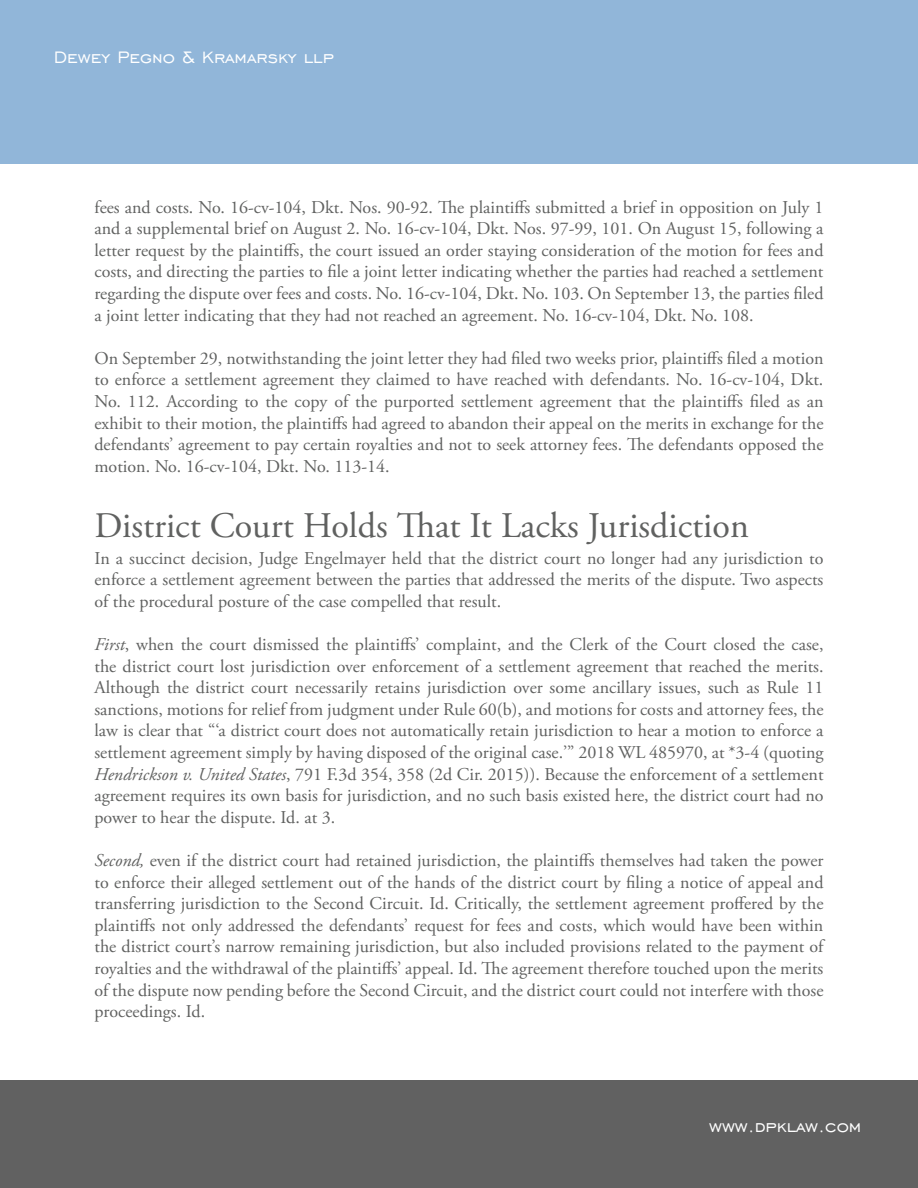
<style>
.page{position:relative;width:918px;height:1188px;background:#fff}
.page>*{position:absolute;margin:0;border:0;box-sizing:border-box;transform-origin:0 0}
.t1{font:36px "Adobe Garamond Pro";color:#606160}
.t2{font:21px "Engravers Gothic BT";color:#fff}
.t3{font:18px/21.6px "Adobe Garamond Pro";color:#606160;text-align:justify}
.s1{font-style:italic}
</style>
<div class="page">
<div style="left:0;top:0;width:918px;height:163px;background:#91b6d9"></div>
<div style="left:0;top:1080px;width:918px;height:108px;background:#616161"></div>
<p class="t2" style="left:54px;top:45px;width:281px">Dewey Pegno &amp; Kramarsky llp</p>
<p class="t3" style="left:94px;top:197px;width:731px">fees and costs. No. 16-cv-104, Dkt. Nos. 90-92. The plaintiffs submitted a brief in opposition on July 1 and a supplemental brief on August 2. No. 16-cv-104, Dkt. Nos. 97-99, 101. On August 15, following a letter request by the plaintiffs, the court issued an order staying consideration of the motion for fees and costs, and directing the parties to file a joint letter indicating whether the parties had reached a settlement regarding the dispute over fees and costs. No. 16-cv-104, Dkt. No. 103. On September 13, the parties filed a joint letter indicating that they had not reached an agreement. No. 16-cv-104, Dkt. No. 108.</p>
<p class="t3" style="left:94px;top:348px;width:731px">On September 29, notwithstanding the joint letter they had filed two weeks prior, plaintiffs filed a motion to enforce a settlement agreement they claimed to have reached with defendants. No. 16-cv-104, Dkt.<br>No. 112. According to the copy of the purported settlement agreement that the plaintiffs filed as an exhibit to their motion, the plaintiffs had agreed to abandon their appeal on the merits in exchange for the defendants’ agreement to pay certain royalties and not to seek attorney fees. The defendants opposed the motion. No. 16-cv-104, Dkt. No. 113-14.</p>
<h1 class="t1" style="left:94px;top:504px;width:656px">District Court Holds That It Lacks Jurisdiction</h1>
<p class="t3" style="left:94px;top:548px;width:731px">In a succinct decision, Judge Engelmayer held that the district court no longer had any jurisdiction to enforce a settlement agreement between the parties that addressed the merits of the dispute. Two aspects of the procedural posture of the case compelled that result.</p>
<p class="t3" style="left:94px;top:634px;width:731px"><span class="s1">First</span>, when the court dismissed the plaintiffs’ complaint, and the Clerk of the Court closed the case, the district court lost jurisdiction over enforcement of a settlement agreement that reached the merits.<br>Although the district court necessarily retains jurisdiction over some ancillary issues, such as Rule 11 sanctions, motions for relief from judgment under Rule 60(b), and motions for costs and attorney fees, the law is clear that “‘a district court does not automatically retain jurisdiction to hear a motion to enforce a settlement agreement simply by having disposed of the original case.’” 2018 WL 485970, at *3-4 (quoting <span class="s1">Hendrickson v. United States</span>, 791 F.3d 354, 358 (2d Cir. 2015)). Because the enforcement of a settlement agreement requires its own basis for jurisdiction, and no such basis existed here, the district court had no power to hear the dispute. Id. at 3.</p>
<p class="t3" style="left:94px;top:850px;width:731px"><span class="s1">Second,</span> even if the district court had retained jurisdiction, the plaintiffs themselves had taken the power to enforce their alleged settlement out of the hands of the district court by filing a notice of appeal and transferring jurisdiction to the Second Circuit. Id. Critically, the settlement agreement proffered by the plaintiffs not only addressed the defendants’ request for fees and costs, which would have been within the district court’s narrow remaining jurisdiction, but also included provisions related to the payment of royalties and the withdrawal of the plaintiffs’ appeal. Id. The agreement therefore touched upon the merits of the dispute now pending before the Second Circuit, and the district court could not interfere with those proceedings. Id.</p>
<p class="t2" style="left:709px;top:1114px;width:154px">www.dpklaw.com</p>
</div>
